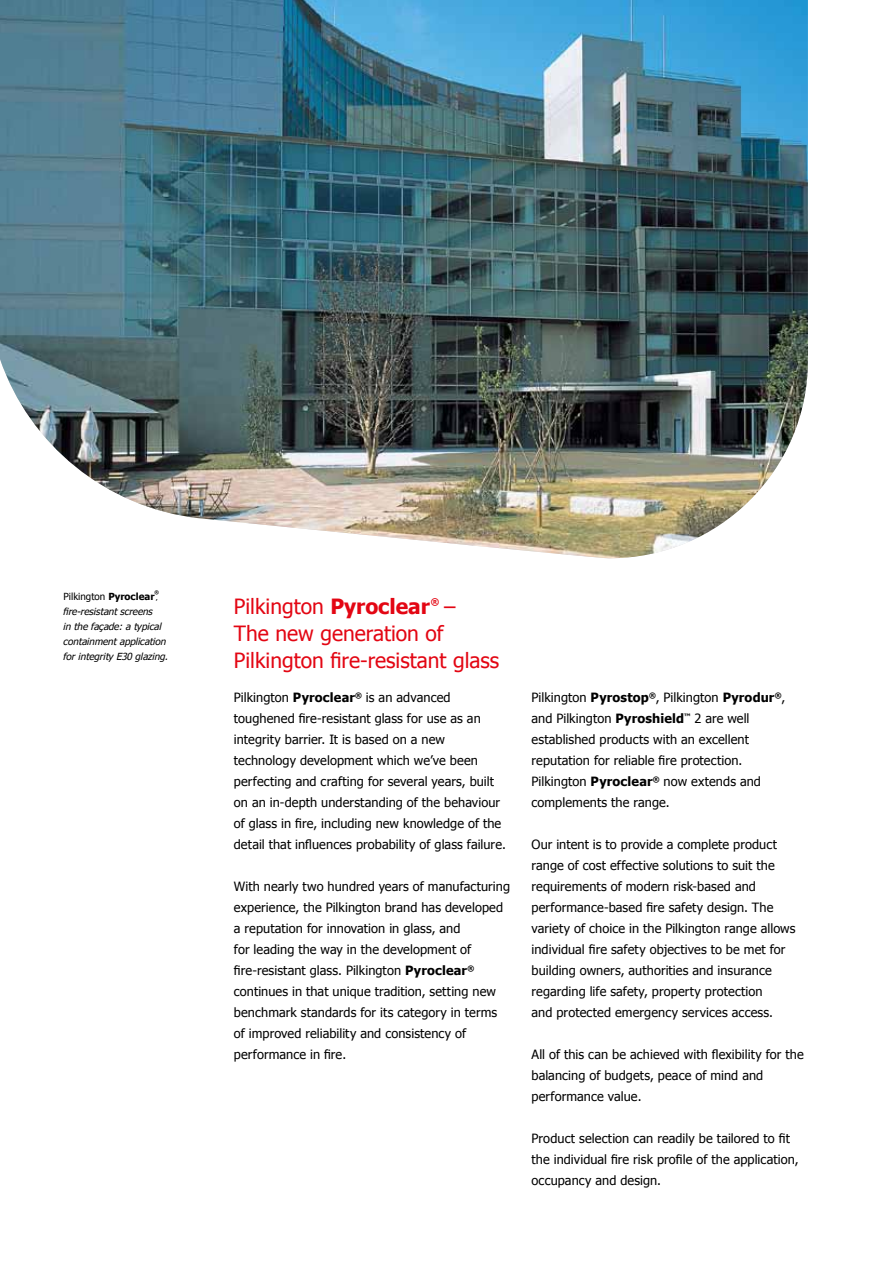
<style>
.page{position:relative;width:893px;height:1263px;background:#fff}
.page>*{position:absolute;margin:0;border:0;box-sizing:border-box;transform-origin:0 0}
.t1{font:21px/27px "Tahoma";color:#e30613}
.t2{font:12.75px/21px "Tahoma";letter-spacing:.005em;color:#000}
.t3{font:italic 9.75px/15px "Tahoma";color:#000}
.t4{font:9.75px "Tahoma";color:#000}
.t5{font:700 9.15px "Tahoma";color:#e30613}
.t6{font:700 4.8px/6px "Tahoma";color:#000}
.s1{font-weight:700}
</style>
<div class="page">
<img style="left:0;top:0;width:808px;height:558px">
<p class="t4" style="left:64px;top:590px;width:92px">Pilkington <span class="s1">Pyroclear</span></p>
<p class="t6" style="left:155px;top:589px;width:6px">® ,</p>
<p class="t3" style="left:64px;top:604px;width:106px">fire-resistant screens<br>in the façade: a typical containment application for integrity E30 glazing.</p>
<h1 class="t1" style="left:234px;top:592px;width:198px">Pilkington <span class="s1">Pyroclear</span></h1>
<p class="t5" style="left:431px;top:595px;width:10px">®</p>
<h1 class="t1" style="left:444px;top:592px;width:13px">–</h1>
<h1 class="t1" style="left:234px;top:619px;width:267px">The new generation of<br>Pilkington fire-resistant glass</h1>
<p class="t2" style="left:234px;top:686px;width:274px">Pilkington <span class="s1">Pyroclear</span><sup>®</sup> is an advanced toughened fire-resistant glass for use as an integrity barrier. It is based on a new technology development which we’ve been perfecting and crafting for several years, built on an in-depth understanding of the behaviour of glass in fire, including new knowledge of the detail that influences probability of glass failure.</p>
<p class="t2" style="left:234px;top:875px;width:278px">With nearly two hundred years of manufacturing experience, the Pilkington brand has developed a reputation for innovation in glass, and<br>for leading the way in the development of fire-resistant glass. Pilkington <span class="s1">Pyroclear</span><sup>® </sup>continues in that unique tradition, setting new benchmark standards for its category in terms of improved reliability and consistency of performance in fire.</p>
<p class="t2" style="left:531px;top:686px;width:255px">Pilkington <span class="s1">Pyrostop</span><sup>®</sup>, Pilkington <span class="s1">Pyrodur</span><sup>®</sup>, and Pilkington <span class="s1">Pyroshield</span><sup>™</sup> 2 are well established products with an excellent reputation for reliable fire protection.<br>Pilkington <span class="s1">Pyroclear</span><sup>®</sup> now extends and complements the range.</p>
<p class="t2" style="left:531px;top:833px;width:265px">Our intent is to provide a complete product range of cost effective solutions to suit the requirements of modern risk-based and performance-based fire safety design. The variety of choice in the Pilkington range allows individual fire safety objectives to be met for building owners, authorities and insurance regarding life safety, property protection<br>and protected emergency services access.</p>
<p class="t2" style="left:531px;top:1043px;width:274px">All of this can be achieved with flexibility for the balancing of budgets, peace of mind and performance value.</p>
<p class="t2" style="left:531px;top:1127px;width:268px">Product selection can readily be tailored to fit the individual fire risk profile of the application, occupancy and design.</p>
</div>
